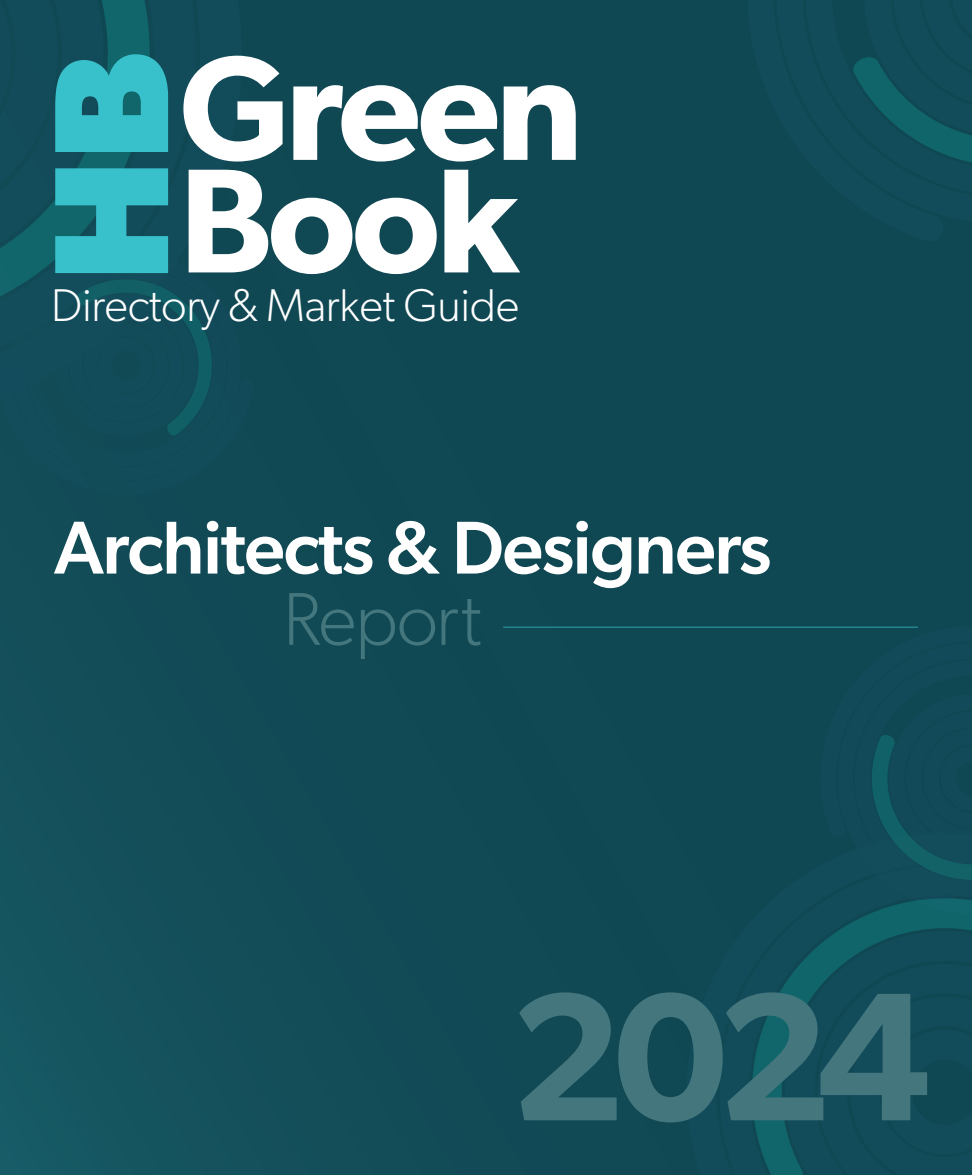
<style>
.page{position:relative;width:972px;height:1175px;background:#fff}
.page>*{position:absolute;margin:0;border:0;box-sizing:border-box;transform-origin:0 0}
.t1{font:600 182.7px "Gibson";color:#43767d}
.t2{font:600 148.8px "Gibson";letter-spacing:-.03em;color:#fff}
.t3{font:500 75px "Gibson";letter-spacing:-.02em;color:#fff}
.t4{font:300 75px "Gibson";letter-spacing:-.02em;color:#43767d}
.t5{font:300 46.05px "Gibson";letter-spacing:-.01em;color:#fff}
</style>
<div class="page">
<div style="left:0;top:0;width:972px;height:1174px;background:#104853"></div>
<svg style="left:853px;top:57px;width:119px;height:106px"></svg>
<svg style="left:752px;top:984px;width:33px;height:190px;fill:#10666b"></svg>
<svg style="left:785px;top:735px;width:187px;height:439px"></svg>
<svg style="left:0;top:0;width:212px;height:436px"></svg>
<hr style="left:503px;top:626px;width:415px;height:2px;background:#39c1cb">
<p class="t2" style="left:179px;top:20px;width:405px">Green</p>
<p class="t2" style="left:179px;top:132px;width:340px">Book</p>
<p class="t5" style="left:51px;top:277px;width:470px">Directory &amp; Market Guide</p>
<p class="t3" style="left:54px;top:502px;width:719px">Architects &amp; Designers</p>
<p class="t4" style="left:283px;top:573px;width:200px">Report</p>
<p class="t1" style="left:510px;top:948px;width:422px">2024</p>
</div>
